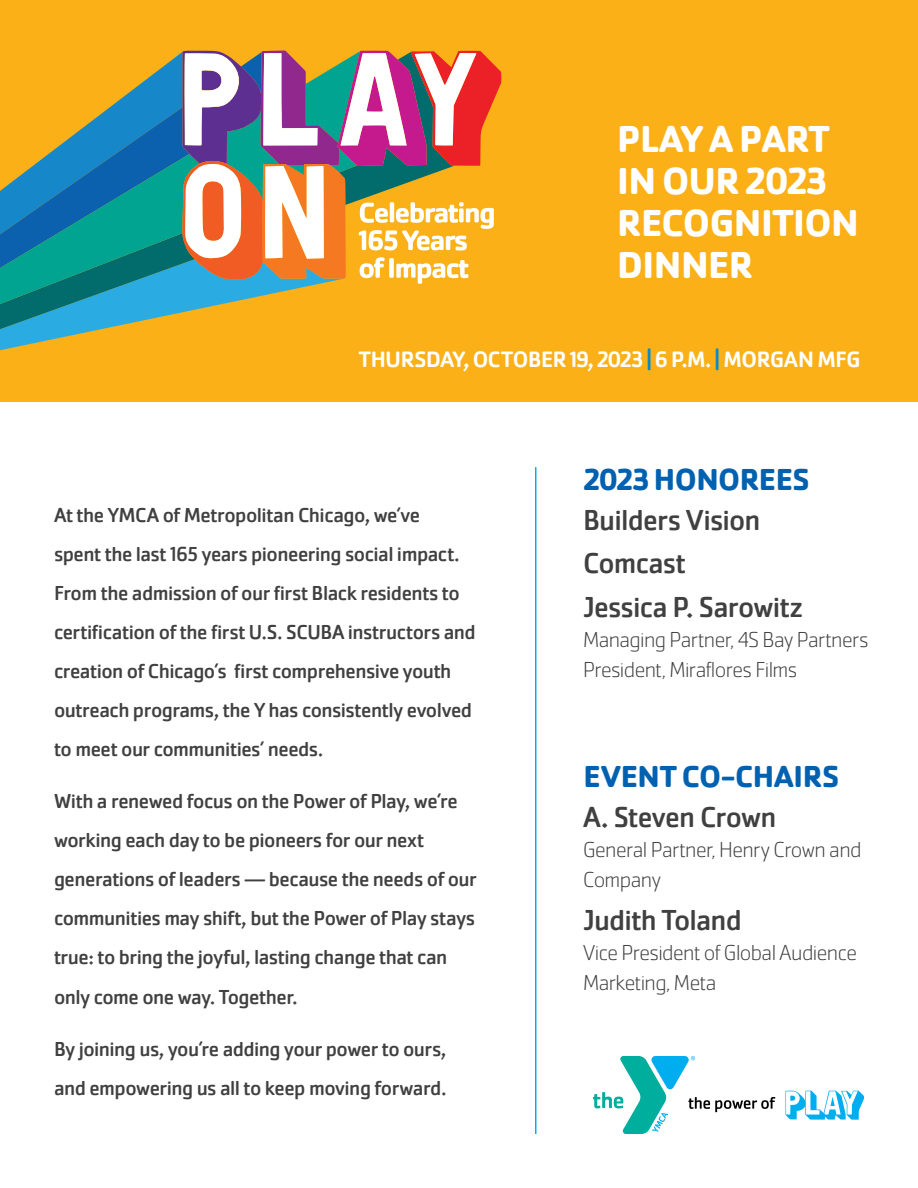
<style>
.page{position:relative;width:918px;height:1188px;background:#fff}
.page>*{position:absolute;margin:0;border:0;box-sizing:border-box;transform-origin:0 0}
.t1{font:700 39px/42px "Cachet Pro";letter-spacing:-.015em;color:#fff}
.t2{font:700 31.5px "Cachet Pro";letter-spacing:-.015em;color:#0061b0}
.t3{font:30px/43.5px "Cachet Pro";letter-spacing:-.03em;color:#404040}
.t4{font:500 23.1px "Cachet Pro";letter-spacing:-.015em;color:#fff}
.t5{font:200 22.5px/30px "Cachet Pro";letter-spacing:-.025em;color:#404040}
.t6{font:21px/39px "Cachet Pro";letter-spacing:-.025em;color:#404040}
.s1{color:#008ad1}
</style>
<div class="page">
<div style="left:0;top:0;width:918px;height:402px;background:#fcb017"></div>
<svg style="left:0;top:50px;width:501px;height:301px"></svg>
<hr style="left:535px;top:467px;width:1px;height:667px;background:#00adf0">
<svg style="left:785px;top:1091px;width:79px;height:29px"></svg>
<svg style="left:593px;top:1056px;width:182px;height:78px"></svg>
<h1 class="t1" style="left:617px;top:118px;width:243px">PLAY A PART<br>IN OUR 2023<br>RECOGNITION<br>DINNER</h1>
<p class="t4" style="left:359px;top:346px;width:503px">THURSDAY, OCTOBER 19, 2023 <span class="s1">|</span> 6 P.M. <span class="s1">|</span> MORGAN MFG</p>
<p class="t6" style="left:54px;top:495px;width:423px">At the YMCA of Metropolitan Chicago, we’ve<br>spent the last 165 years pioneering social impact.<br>From the admission of our first Black residents to certification of the first U.S. SCUBA instructors and creation of Chicago’s first comprehensive youth outreach programs, the Y has consistently evolved to meet our communities’ needs.</p>
<p class="t6" style="left:54px;top:782px;width:424px">With a renewed focus on the Power of Play, we’re working each day to be pioneers for our next generations of leaders — because the needs of our communities may shift, but the Power of Play stays true: to bring the joyful, lasting change that can only come one way. Together.</p>
<p class="t6" style="left:54px;top:1030px;width:394px">By joining us, you’re adding your power to ours, and empowering us all to keep moving forward.</p>
<h2 class="t2" style="left:583px;top:460px;width:228px">2023 HONOREES</h2>
<h3 class="t3" style="left:583px;top:498px;width:222px">Builders Vision<br>Comcast<br>Jessica P. Sarowitz</h3>
<p class="t5" style="left:583px;top:625px;width:287px">Managing Partner, 4S Bay Partners<br>President, Miraflores Films</p>
<h2 class="t2" style="left:584px;top:757px;width:257px">EVENT CO-CHAIRS</h2>
<h3 class="t3" style="left:583px;top:795px;width:195px">A. Steven Crown</h3>
<p class="t5" style="left:583px;top:835px;width:280px">General Partner, Henry Crown and<br>Company</p>
<h3 class="t3" style="left:583px;top:899px;width:160px">Judith Toland</h3>
<p class="t5" style="left:583px;top:938px;width:276px">Vice President of Global Audience<br>Marketing, Meta</p>
</div>
